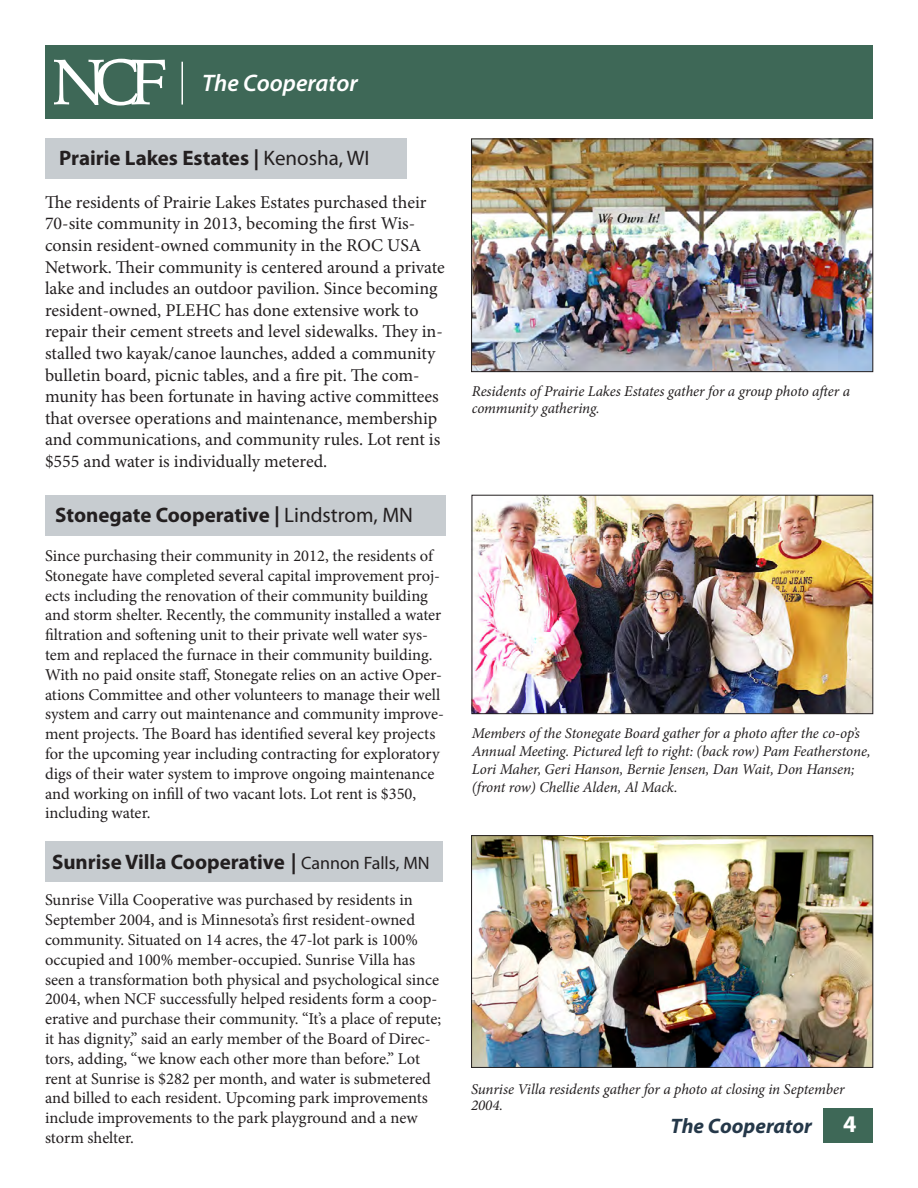
<style>
.page{position:relative;width:918px;height:1188px;background:#fff}
.page>*{position:absolute;margin:0;border:0;box-sizing:border-box;transform-origin:0 0}
.t1{font:italic 600 24px "Myriad Pro";color:#fff}
.t2{font:700 24px "Myriad Pro";color:#fff}
.t3{font:700 21px "Myriad Pro";color:#231f20}
.t4{font:italic 700 21px "Myriad Pro";color:#253849}
.t5{font:18px/21.6px "Minion Pro";color:#231f20}
.t6{font:16.5px/19.8px "Minion Pro";color:#231f20}
.t7{font:italic 15px/18px "Minion Pro";letter-spacing:-.01em;color:#231f20}
.s1{font-weight:400}
.s2{font-weight:400;font-size:18px}
</style>
<div class="page">
<div style="left:45px;top:45px;width:828px;height:74px;background:#3e6857"></div>
<svg style="left:54px;top:59px;width:111px;height:47px"></svg>
<hr style="left:181px;top:62px;width:2px;height:43px;background:#fff">
<div style="left:824px;top:1109px;width:49px;height:34px;background:#3e6857"></div>
<div style="left:45px;top:139px;width:361px;height:40px;background:#c7ccd0"></div>
<img style="left:473px;top:141px;width:398px;height:229px">
<div style="left:471px;top:139px;width:402px;height:233px;border:1px solid #231f20"></div>
<div style="left:45px;top:495px;width:401px;height:41px;background:#c7ccd0"></div>
<div style="left:45px;top:842px;width:397px;height:40px;background:#c7ccd0"></div>
<img style="left:473px;top:837px;width:398px;height:229px">
<div style="left:471px;top:835px;width:402px;height:233px;border:1px solid #231f20"></div>
<img style="left:474px;top:497px;width:397px;height:215px">
<div style="left:472px;top:495px;width:401px;height:219px;border:1px solid #231f20"></div>
<p class="t1" style="left:202px;top:67px;width:157px">The Cooperator</p>
<p class="t3" style="left:59px;top:144px;width:312px">Prairie Lakes Estates | <span class="s1">Kenosha, WI</span></p>
<p class="t5" style="left:45px;top:191px;width:401px">The residents of Prairie Lakes Estates purchased their 70-site community in 2013, becoming the first Wis&shy;consin resident-owned community in the ROC USA Network. Their community is centered around a private lake and includes an outdoor pavilion. Since becoming resident-owned, PLEHC has done extensive work to repair their cement streets and level sidewalks. They in&shy;stalled two kayak/canoe launches, added a community bulletin board, picnic tables, and a fire pit. The com&shy;munity has been fortunate in having active committees that oversee operations and maintenance, membership and communications, and community rules. Lot rent is $555 and water is individually metered.</p>
<p class="t3" style="left:55px;top:501px;width:359px">Stonegate Cooperative | <span class="s1">Lindstrom, MN</span></p>
<p class="t6" style="left:45px;top:546px;width:400px">Since purchasing their community in 2012, the residents of Stonegate have completed several capital improvement proj&shy;ects including the renovation of their community building and storm shelter. Recently, the community installed a water filtration and softening unit to their private well water sys&shy;tem and replaced the furnace in their community building.<br>With no paid onsite staff, Stonegate relies on an active Oper&shy;ations Committee and other volunteers to manage their well system and carry out maintenance and community improve&shy;ment projects. The Board has identified several key projects for the upcoming year including contracting for exploratory digs of their water system to improve ongoing maintenance and working on infill of two vacant lots. Lot rent is $350, including water.</p>
<p class="t3" style="left:52px;top:849px;width:379px">Sunrise Villa Cooperative | <span class="s2">Cannon Falls, MN</span></p>
<p class="t6" style="left:45px;top:890px;width:398px">Sunrise Villa Cooperative was purchased by residents in September 2004, and is Minnesota’s first resident-owned community. Situated on 14 acres, the 47-lot park is 100% occupied and 100% member-occupied. Sunrise Villa has seen a transformation both physical and psychological since 2004, when NCF successfully helped residents form a coop&shy;erative and purchase their community. “It’s a place of repute; it has dignity,” said an early member of the Board of Direc&shy;tors, adding, “we know each other more than before.” Lot rent at Sunrise is $282 per month, and water is submetered and billed to each resident. Upcoming park improvements include improvements to the park playground and a new storm shelter.</p>
<p class="t7" style="left:472px;top:383px;width:380px;line-height:16.5px">Residents of Prairie Lakes Estates gather for a group photo after a community gathering.</p>
<p class="t7" style="left:472px;top:724px;width:400px">Members of the Stonegate Board gather for a photo after the co-op’s Annual Meeting. Pictured left to right: (back row) Pam Featherstone, Lori Maher, Geri Hanson, Bernie Jensen, Dan Wait, Don Hansen; (front row) Chellie Alden, Al Mack.</p>
<p class="t7" style="left:471px;top:1081px;width:375px;line-height:16.5px">Sunrise Villa residents gather for a photo at closing in September<br>2004.</p>
<p class="t4" style="left:671px;top:1112px;width:143px">The Cooperator</p>
<p class="t2" style="left:843px;top:1108px;width:15px">4</p>
</div>
